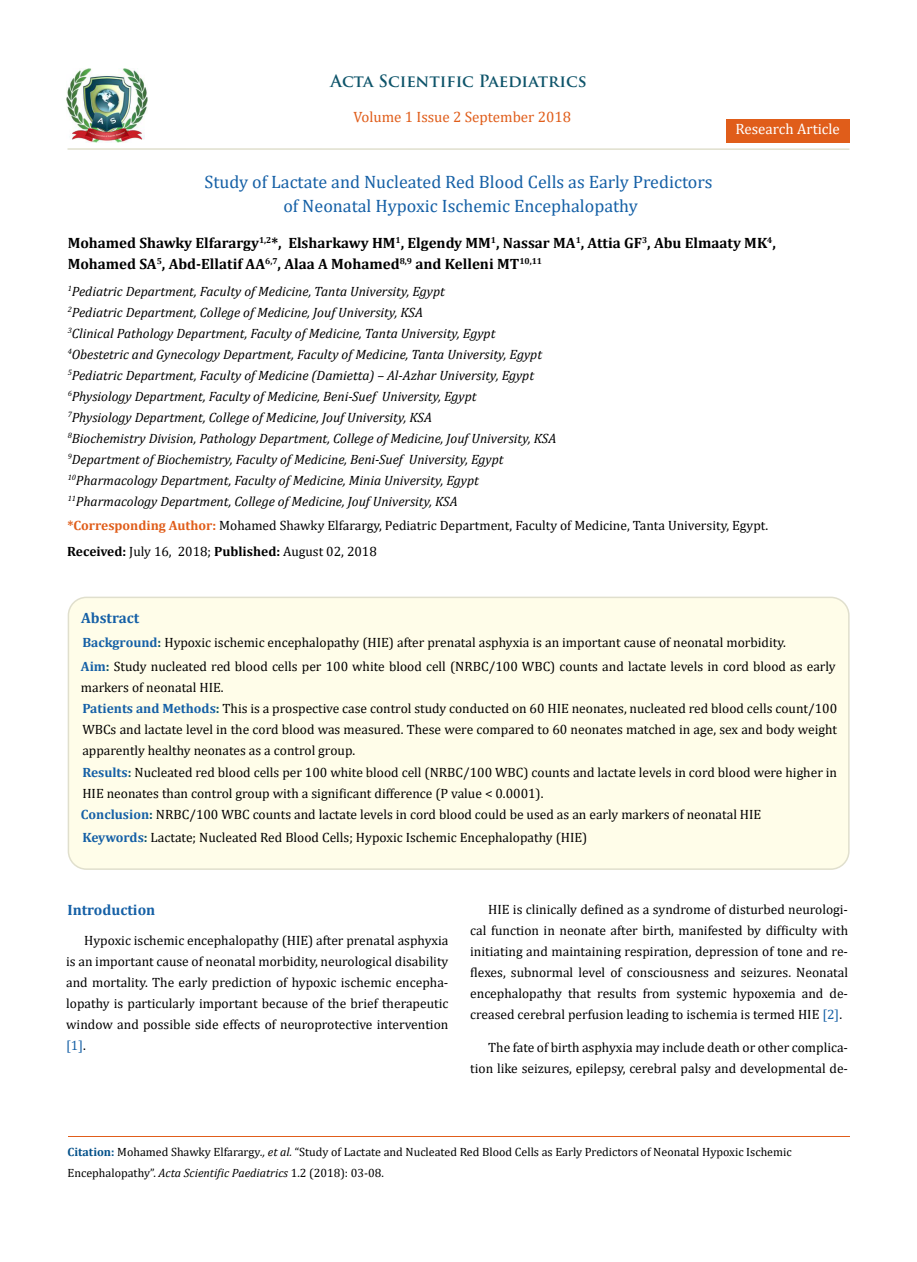
<style>
.page{position:relative;width:917px;height:1262px;background:#fff}
.page>*{position:absolute;margin:0;border:0;box-sizing:border-box;transform-origin:0 0}
.t1{font:18px/24px "Cambria";color:#1560a6;text-align:center}
.t2{font:700 16.5px "Trajan Pro";color:#0e546a}
.t3{font:700 15px/21px "Cambria";color:#000}
.t4{font:15px "Cambria";color:#e05d1a}
.t5{font:700 15px "Cambria";color:#1560a6}
.t6{font:15px "Cambria";color:#fff}
.t7{font:13.5px/21px "Cambria";color:#000}
.t8{font:italic 13.5px/21px "Cambria";color:#000}
.t9{font:12px/21px "Cambria";color:#000}
.s1{font-weight:700;color:#e05d1a}
.s2{font-weight:700}
.s3{font-weight:700;color:#1560a6}
.s4{font-weight:700;color:#0e546a}
.s5{color:#1560a6}
.s6{font-weight:700;color:#035089}
.s7{font-style:italic}
</style>
<div class="page">
<img style="left:67px;top:68px;width:80px;height:74px">
<div style="left:726px;top:119px;width:123px;height:23px;background:#e05d1a"></div>
<hr style="left:68px;top:1136px;width:781px;height:1px;background:#e05d1a">
<hr style="left:67px;top:148px;width:782px;height:2px;background:#e0dfcd">
<div style="left:68px;top:597px;width:780px;height:272px;background:#fffde9;border-radius:18px"></div>
<div style="left:68px;top:596px;width:781px;height:274px;border:2px solid #e0dfcd;border-radius:18px"></div>
<p class="t2" style="left:330px;top:71px;width:257px">Acta Scientific Paediatrics</p>
<p class="t4" style="left:353px;top:108px;width:219px">Volume 1 Issue 2 September 2018</p>
<p class="t6" style="left:735px;top:120px;width:106px">Research Article</p>
<h1 class="t1" style="left:205px;top:169px;width:509px">Study of Lactate and Nucleated Red Blood Cells as Early Predictors of Neonatal Hypoxic Ischemic Encephalopathy</h1>
<p class="t3" style="left:68px;top:232px;width:709px">Mohamed Shawky Elfarargy<sup>1,2</sup>*, Elsharkawy HM<sup>1</sup>, Elgendy MM<sup>1</sup>, Nassar MA<sup>1</sup>, Attia GF<sup>3</sup>, Abu Elmaaty MK<sup>4</sup>,<br>Mohamed SA<sup>5</sup>, Abd-Ellatif AA<sup>6,7</sup>, Alaa A Mohamed<sup>8,9</sup> and Kelleni MT<sup>10,11</sup></p>
<p class="t8" style="left:68px;top:280px;width:490px"><sup>1</sup>Pediatric Department, Faculty of Medicine, Tanta University, Egypt<br><sup>2</sup>Pediatric Department, College of Medicine, Jouf University, KSA<br><sup>3</sup>Clinical Pathology Department, Faculty of Medicine, Tanta University, Egypt <sup>4</sup>Obestetric and Gynecology Department, Faculty of Medicine, Tanta University, Egypt <sup>5</sup>Pediatric Department, Faculty of Medicine (Damietta) – Al-Azhar University, Egypt <sup>6</sup>Physiology Department, Faculty of Medicine, Beni-Suef University, Egypt<br><sup>7</sup>Physiology Department, College of Medicine, Jouf University, KSA<br><sup>8</sup>Biochemistry Division, Pathology Department, College of Medicine, Jouf University, KSA <sup>9</sup>Department of Biochemistry, Faculty of Medicine, Beni-Suef University, Egypt <sup>10</sup>Pharmacology Department, Faculty of Medicine, Minia University, Egypt <sup>11</sup>Pharmacology Department, College of Medicine, Jouf University, KSA</p>
<p class="t7" style="left:67px;top:512px;width:702px;line-height:26.1px"><span class="s1">*Corresponding Author:</span> Mohamed Shawky Elfarargy, Pediatric Department, Faculty of Medicine, Tanta University, Egypt.<br><span class="s2">Received:</span> July 16, 2018; <span class="s2">Published:</span> August 02, 2018</p>
<p class="t5" style="left:81px;top:607px;width:60px">Abstract</p>
<p class="t7" style="left:81px;top:630px;width:756px;line-height:23.7px"><span class="s3">Background</span><span class="s4">:</span> Hypoxic ischemic encephalopathy (HIE) after prenatal asphyxia is an important cause of neonatal morbidity.<br><span class="s3">Aim</span><span class="s4">:</span> Study nucleated red blood cells per 100 white blood cell (NRBC/100 WBC) counts and lactate levels in cord blood as early</p>
<p class="t7" style="left:81px;top:676px;width:757px">markers of neonatal HIE.<br><span class="s3">Patients and Methods</span><span class="s4">:</span> This is a prospective case control study conducted on 60 HIE neonates, nucleated red blood cells count/100<br>WBCs and lactate level in the cord blood was measured. These were compared to 60 neonates matched in age, sex and body weight apparently healthy neonates as a control group.<br><span class="s3">Results</span><span class="s4">:</span> Nucleated red blood cells per 100 white blood cell (NRBC/100 WBC) counts and lactate levels in cord blood were higher in HIE neonates than control group with a significant difference (P value &lt; 0.0001).<br><span class="s3">Conclusion</span><span class="s4">:</span> NRBC/100 WBC counts and lactate levels in cord blood could be used as an early markers of neonatal HIE</p>
<p class="t7" style="left:82px;top:826px;width:506px"><span class="s3">Keywords</span><span class="s4">:</span> Lactate; Nucleated Red Blood Cells; Hypoxic Ischemic Encephalopathy (HIE)</p>
<p class="t5" style="left:67px;top:899px;width:89px">Introduction</p>
<p class="t7" style="left:470px;top:898px;width:379px;text-align:justify;text-indent:18px">HIE is clinically defined as a syndrome of disturbed neurologi&shy;cal function in neonate after birth, manifested by difficulty with initiating and maintaining respiration, depression of tone and re&shy;flexes, subnormal level of consciousness and seizures. Neonatal encephalopathy that results from systemic hypoxemia and de&shy;creased cerebral perfusion leading to ischemia is termed HIE <span class="s5">[2]</span>.</p>
<p class="t7" style="left:470px;top:1037px;width:379px;text-align:right">The fate of birth asphyxia may include death or other complica&shy;tion like seizures, epilepsy, cerebral palsy and developmental de-</p>
<p class="t7" style="left:66px;top:930px;width:384px;text-align:justify;text-indent:18px">Hypoxic ischemic encephalopathy (HIE) after prenatal asphyxia is an important cause of neonatal morbidity, neurological disability and mortality. The early prediction of hypoxic ischemic encepha&shy;lopathy is particularly important because of the brief therapeutic window and possible side effects of neuroprotective intervention <span class="s5">[1]</span>.</p>
<p class="t9" style="left:68px;top:1141px;width:725px"><span class="s6">Citation:</span> Mohamed Shawky Elfarargy<span class="s7">., et al.</span> “Study of Lactate and Nucleated Red Blood Cells as Early Predictors of Neonatal Hypoxic Ischemic<br>Encephalopathy”. <span class="s7">Acta Scientific Paediatrics</span> 1.2 (2018): 03-08.</p>
</div>
